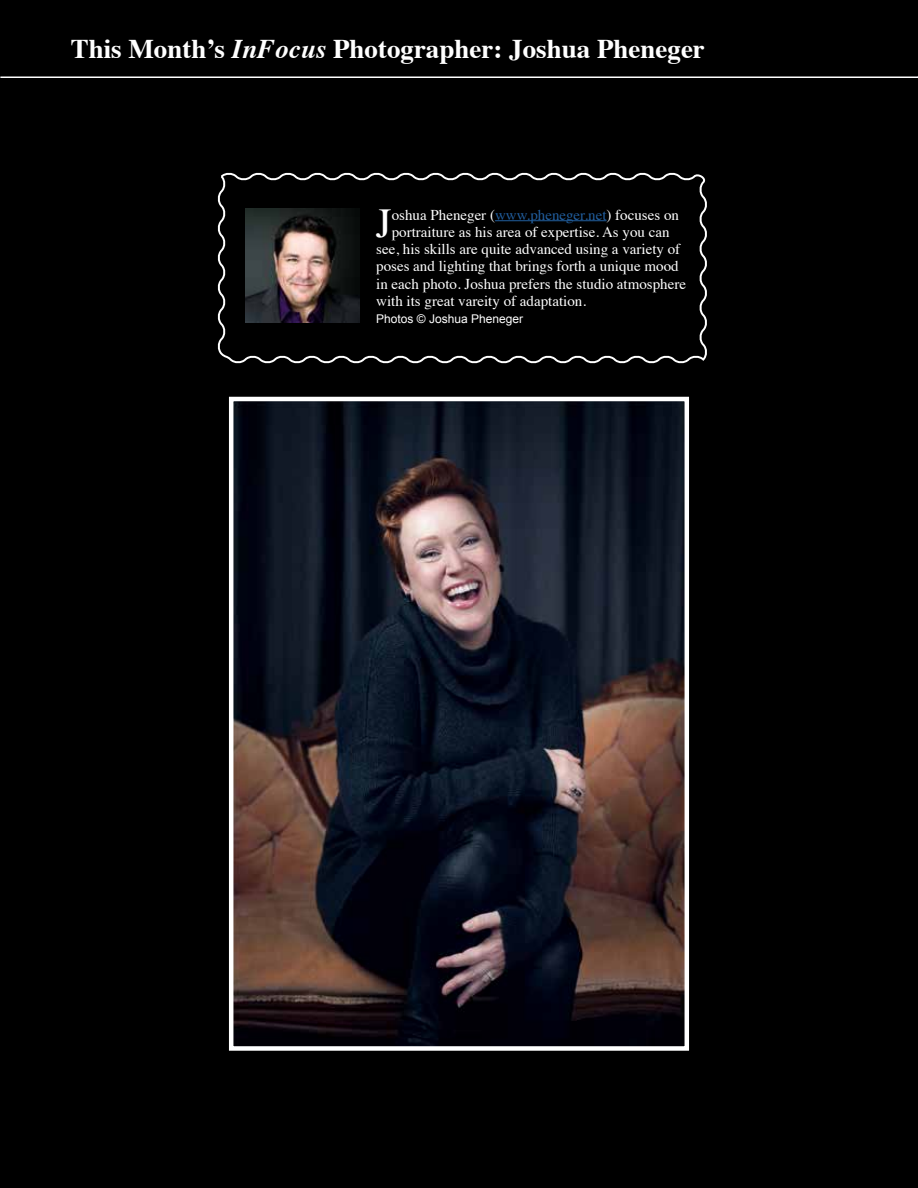
<style>
.page{position:relative;width:918px;height:1188px;background:#000}
.page>*{position:absolute;margin:0;border:0;box-sizing:border-box;transform-origin:0 0}
.t1{font:41.1px "Times";color:#fff}
.t2{font:700 27px "Times";color:#fff}
.t3{font:15px "Times";color:#fff}
.t4{font:12px "Arial";color:#fff}
.s1{font-style:italic}
.s2{color:#215e9e}
</style>
<div class="page">
<hr style="left:0;top:76px;width:918px;height:2px;background:#fff">
<div style="left:215px;top:170px;width:495px;height:196px;background:#000"></div>
<img style="left:234px;top:402px;width:450px;height:644px">
<div style="left:229px;top:397px;width:460px;height:654px;border:4px solid #fff"></div>
<img style="left:246px;top:208px;width:114px;height:114px">
<h2 class="t2" style="left:71px;top:23px;width:636px">This Month’s <span class="s1">InFocus</span> Photographer: Joshua Pheneger</h2>
<h1 class="t1" style="left:376px;top:185px;width:17px">J</h1>
<p class="t3" style="left:392px;top:201px;width:289px">oshua Pheneger (<span class="s2">www.pheneger.net</span>) focuses on</p>
<p class="t3" style="left:392px;top:218px;width:279px">portraiture as his area of expertise. As you can</p>
<p class="t3" style="left:376px;top:235px;width:306px">see, his skills are quite advanced using a variety of</p>
<p class="t3" style="left:376px;top:252px;width:304px">poses and lighting that brings forth a unique mood</p>
<p class="t3" style="left:376px;top:270px;width:311px">in each photo. Joshua prefers the studio atmosphere</p>
<p class="t3" style="left:376px;top:287px;width:211px">with its great vareity of adaptation.</p>
<p class="t4" style="left:376px;top:311px;width:148px">Photos © Joshua Pheneger</p>
</div>
